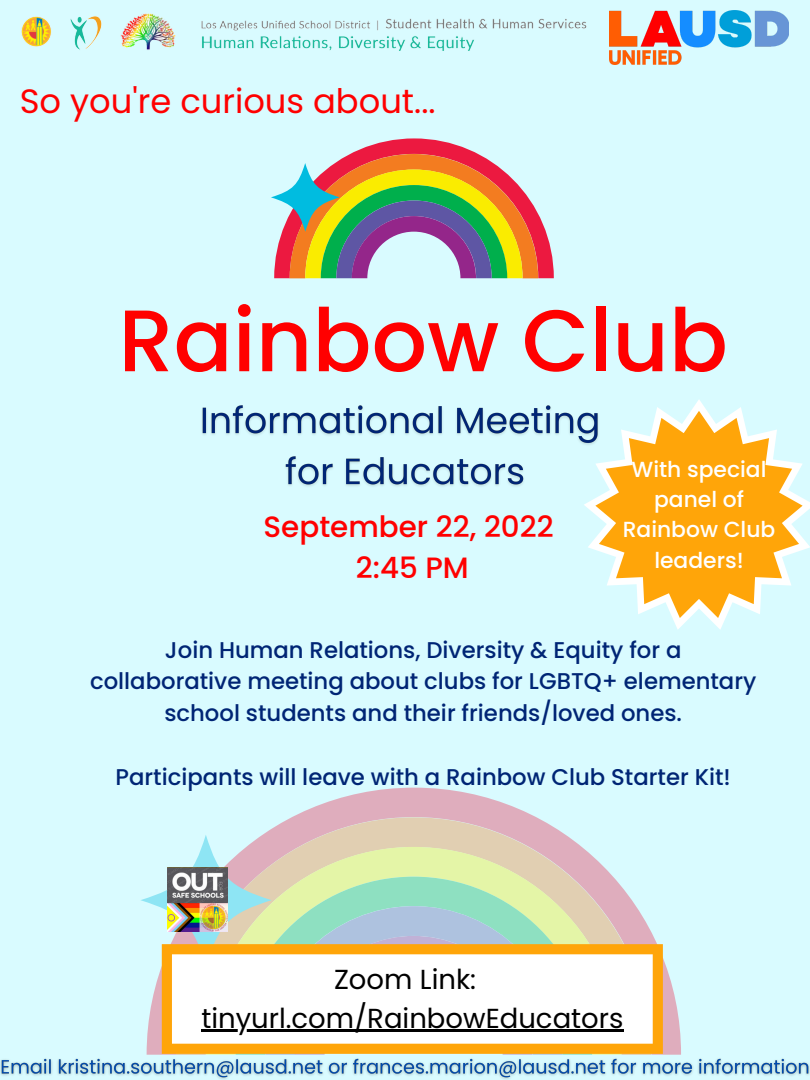
<style>
.page{position:relative;width:810px;height:1080px;background:#d9fbff}
.page>*{position:absolute;margin:0;border:0;box-sizing:border-box;transform-origin:0 0}
.t1{font:500 87.25px "Poppins";color:#f00}
.t2{font:33.75px "Poppins";color:#f00}
.t3{font:500 29.38px/40.8px "Poppins";color:#f00;text-align:center}
.t4{font:27.5px/38.4px "Poppins";color:#000;text-align:center}
.t5{font:500 22.75px/31.9px "Poppins";color:#002575;text-align:center}
.t6{font:500 21.81px/30.5px "Poppins";color:#fff;text-align:center}
</style>
<div class="page">
<svg style="left:147px;top:788px;width:534px;height:261px"></svg>
<svg style="left:176px;top:817px;width:475px;height:127px"></svg>
<svg style="left:245px;top:847px;width:376px;height:97px"></svg>
<svg style="left:256px;top:877px;width:336px;height:67px"></svg>
<svg style="left:265px;top:906px;width:297px;height:38px"></svg>
<svg style="left:295px;top:936px;width:237px;height:8px"></svg>
<svg style="left:140px;top:835px;width:132px;height:131px"></svg>
<svg style="left:274px;top:138px;width:280px;height:140px"></svg>
<svg style="left:290px;top:154px;width:248px;height:124px"></svg>
<svg style="left:271px;top:163px;width:69px;height:69px"></svg>
<svg style="left:162px;top:944px;width:501px;height:105px;fill:#fff"></svg>
<img style="left:168px;top:868px;width:60px;height:64px">
<img style="left:610px;top:11px;width:178px;height:53px">
<img style="left:21px;top:10px;width:589px;height:46px">
<svg style="left:584px;top:400px;width:226px;height:230px"></svg>
<svg style="left:595px;top:411px;width:208px;height:207px;fill:#ffa509"></svg>
<img style="left:0;top:1049px;width:810px;height:30px">
<hr style="left:201px;top:1029px;width:422px;height:3px;background:#000">
<img style="left:202px;top:400px;width:413px;height:103px">
<h2 class="t2" style="left:20px;top:77px;width:417px">So you're curious about...</h2>
<h1 class="t1" style="left:118px;top:280px;width:611px">Rainbow Club</h1>
<p class="t3" style="left:264px;top:507px;width:292px">September 22, 2022<br>2:45 PM</p>
<p class="t6" style="left:623px;top:454px;width:154px">With special panel of<br>Rainbow Club leaders!</p>
<p class="t5" style="left:90px;top:634px;width:668px">Join Human Relations, Diversity &amp; Equity for a collaborative meeting about clubs for LGBTQ+ elementary school students and their friends/loved ones.</p>
<p class="t5" style="left:116px;top:761px;width:617px">Participants will leave with a Rainbow Club Starter Kit!</p>
<p class="t4" style="left:201px;top:961px;width:424px">Zoom Link: tinyurl.com/RainbowEducators</p>
</div>
